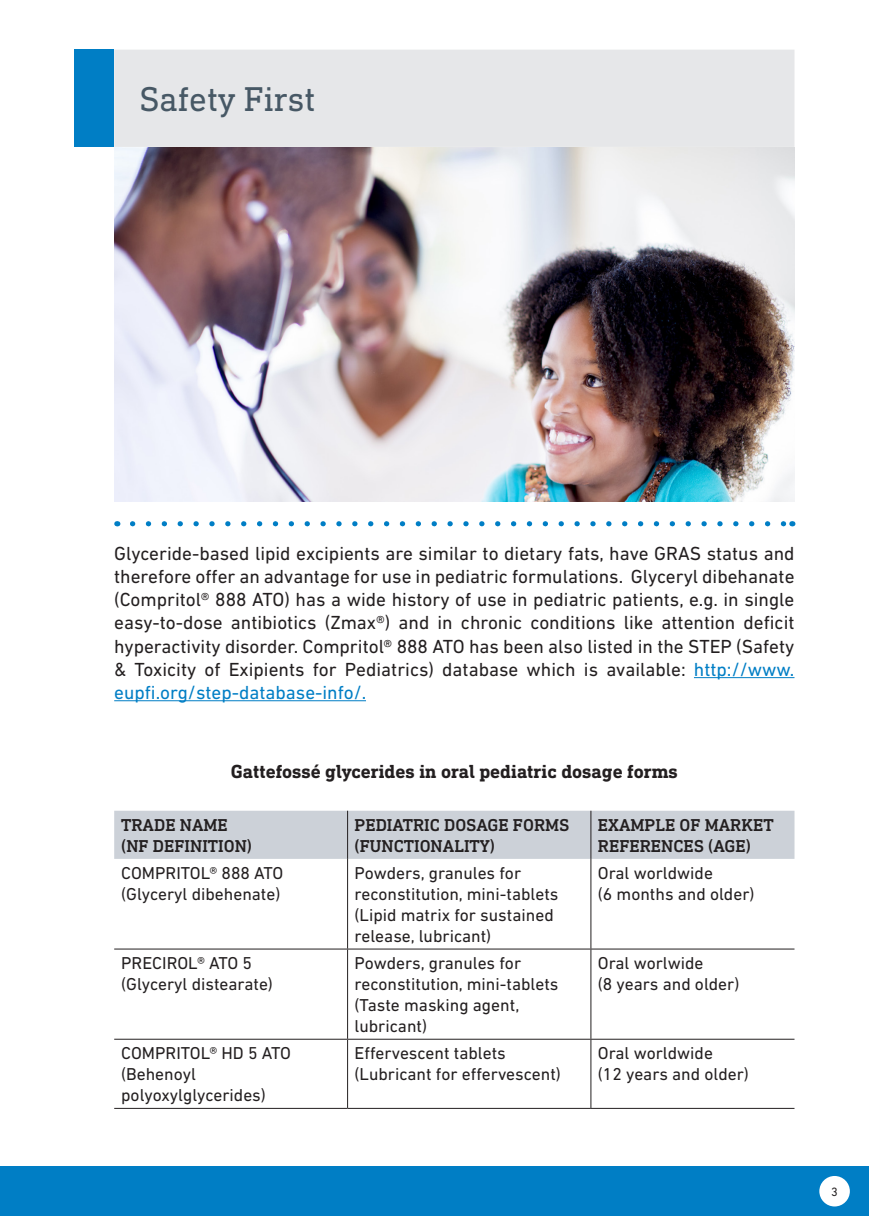
<style>
.page{position:relative;width:869px;height:1216px;background:#fff}
.page>*{position:absolute;margin:0;border:0;box-sizing:border-box;transform-origin:0 0}
.titre-page{font:35px "DIN Next Slab Pro";color:#475865}
.Tableau{font:19.25px/23.1px "DIN Next LT Pro";color:#231f20;text-align:justify}
.Tableau-2{font:700 19.25px "DIN Next Slab Pro";color:#231f20}
.Tableau-3{font:17.5px/21px "DIN Next LT Pro";color:#231f20}
.Tableau-4{font:500 17.5px/21px "DIN Next Slab Pro";color:#231f20}
.t1{font:12.25px "DIN Next LT Pro";color:#231f20}
.s1{color:#007ec5}
</style>
<div class="page">
<div style="left:0;top:1166px;width:868px;height:49px;background:#007ec5"></div>
<div style="left:819px;top:1175px;width:30px;height:31px;background:#fff;border-radius:50%"></div>
<div style="left:114px;top:50px;width:680px;height:97px;background:#e6e7e9"></div>
<div style="left:74px;top:50px;width:40px;height:97px;background:#007ec5"></div>
<svg style="left:132px;top:521px;width:651px;height:5px"></svg>
<img style="left:114px;top:147px;width:680px;height:355px">
<hr style="left:693px;top:677px;width:101px;height:1px;background:#007ec5">
<hr style="left:114px;top:700px;width:252px;height:1px;background:#007ec5">
<div style="left:114px;top:810px;width:680px;height:48px;background:#ccd1d8"></div>
<hr style="left:114px;top:948px;width:233px;height:1px;background:#231f20">
<hr style="left:347px;top:948px;width:243px;height:1px;background:#231f20">
<hr style="left:590px;top:948px;width:204px;height:1px;background:#231f20">
<hr style="left:114px;top:1038px;width:233px;height:1px;background:#231f20">
<hr style="left:347px;top:1038px;width:243px;height:1px;background:#231f20">
<hr style="left:590px;top:1038px;width:204px;height:1px;background:#231f20">
<hr style="left:114px;top:1107px;width:233px;height:1px;background:#231f20">
<hr style="left:347px;top:1107px;width:243px;height:1px;background:#231f20">
<hr style="left:590px;top:1107px;width:204px;height:1px;background:#231f20">
<hr style="left:347px;top:810px;width:1px;height:48px;background:#231f20">
<hr style="left:590px;top:810px;width:1px;height:48px;background:#231f20">
<hr style="left:347px;top:858px;width:1px;height:90px;background:#231f20">
<hr style="left:590px;top:858px;width:1px;height:90px;background:#231f20">
<hr style="left:347px;top:949px;width:1px;height:89px;background:#231f20">
<hr style="left:590px;top:949px;width:1px;height:89px;background:#231f20">
<hr style="left:347px;top:1039px;width:1px;height:68px;background:#231f20">
<hr style="left:590px;top:1039px;width:1px;height:68px;background:#231f20">
<p class="titre-page" style="left:139px;top:79px;width:178px">Safety First</p>
<p class="Tableau" style="left:114px;top:542px;width:681px">Glyceride-based lipid excipients are similar to dietary fats, have GRAS status and therefore offer an advantage for use in pediatric formulations. Glyceryl dibehanate (Compritol® 888 ATO) has a wide history of use in pediatric patients, e.g. in single easy-to-dose antibiotics (Zmax®) and in chronic conditions like attention deficit hyperactivity disorder. Compritol® 888 ATO has been also listed in the STEP (Safety &amp; Toxicity of Exipients for Pediatrics) database which is available: <span class="s1">http://www. eupfi.org/step-database-info/.</span></p>
<p class="Tableau-2" style="left:231px;top:760px;width:448px">Gattefossé glycerides in oral pediatric dosage forms</p>
<p class="Tableau-4" style="left:121px;top:814px;width:132px">TRADE NAME (NF DEFINITION)</p>
<p class="Tableau-4" style="left:354px;top:814px;width:216px">PEDIATRIC DOSAGE FORMS (FUNCTIONALITY)</p>
<p class="Tableau-4" style="left:597px;top:814px;width:177px">EXAMPLE OF MARKET<br>REFERENCES (AGE)</p>
<p class="Tableau-3" style="left:121px;top:862px;width:164px">COMPRITOL® 888 ATO (Glyceryl dibehenate)</p>
<p class="Tableau-3" style="left:354px;top:862px;width:205px">Powders, granules for reconstitution, mini-tablets (Lipid matrix for sustained release, lubricant)</p>
<p class="Tableau-3" style="left:597px;top:862px;width:158px">Oral worldwide<br>(6 months and older)</p>
<p class="Tableau-3" style="left:121px;top:952px;width:153px">PRECIROL® ATO 5 (Glyceryl distearate)</p>
<p class="Tableau-3" style="left:354px;top:952px;width:205px">Powders, granules for reconstitution, mini-tablets (Taste masking agent, lubricant)</p>
<p class="Tableau-3" style="left:597px;top:952px;width:143px">Oral worlwide<br>(8 years and older)</p>
<p class="Tableau-3" style="left:121px;top:1042px;width:171px">COMPRITOL® HD 5 ATO (Behenoyl polyoxylglycerides)</p>
<p class="Tableau-3" style="left:354px;top:1042px;width:208px">Effervescent tablets (Lubricant for effervescent)</p>
<p class="Tableau-3" style="left:597px;top:1042px;width:152px">Oral worldwide<br>(12 years and older)</p>
<p class="t1" style="left:830px;top:1184px;width:8px">3</p>
</div>
